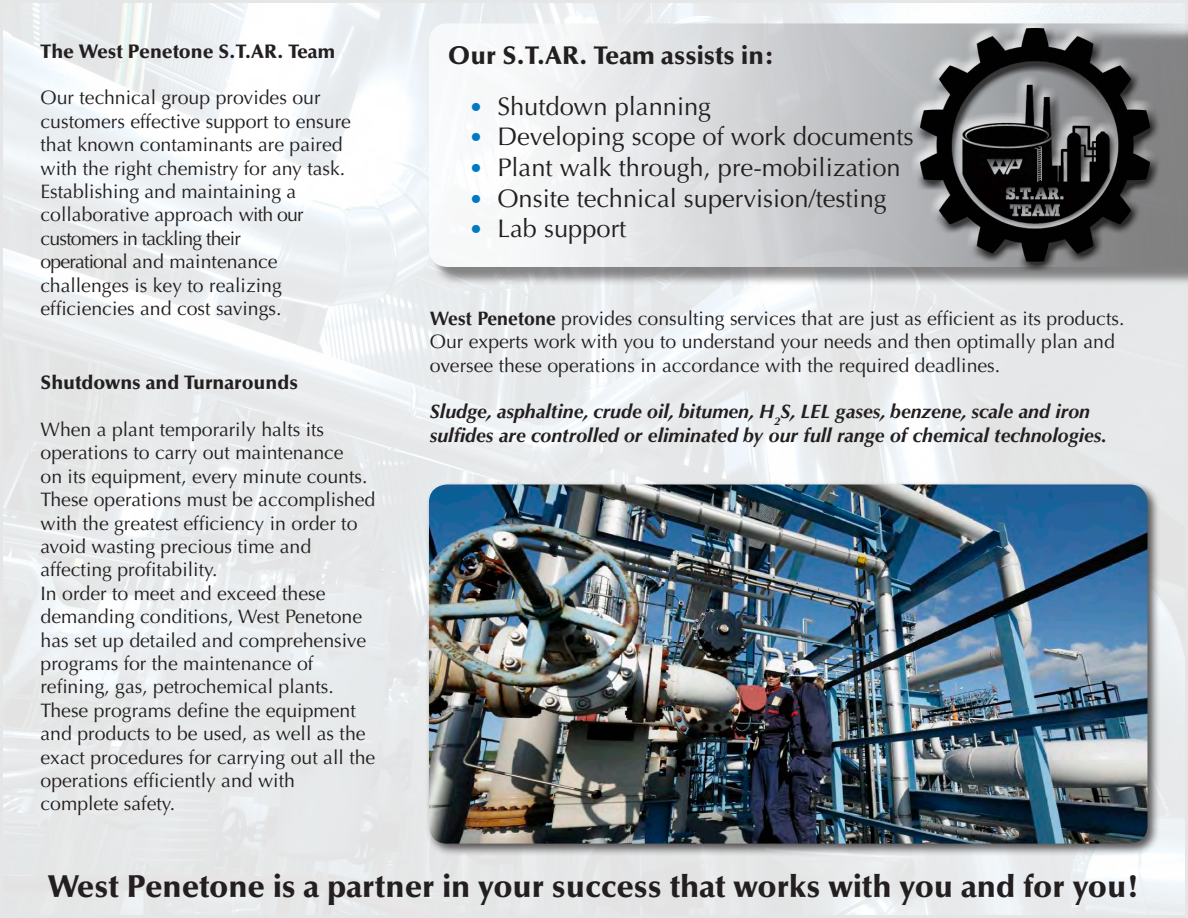
<style>
.page{position:relative;width:1188px;height:918px;background:#fff}
.page>*{position:absolute;margin:0;border:0;box-sizing:border-box;transform-origin:0 0}
.t1{font:900 31.5px "Optima";color:#231f20}
.t2{font:25.5px "Optima";color:#231f20}
.t3{font:900 25.5px "Optima";color:#231f20}
.t4{font:19.5px/23.4px "Optima";color:#231f20}
.t5{font:italic 700 19.5px "Optima";color:#231f20}
.t6{font:900 19.5px "Optima";color:#231f20}
.t7{font:19.5px "Optima";letter-spacing:-.04em;color:#231f20}
.s1{font-weight:900;font-size:22.5px;color:#0079c2}
.s2{font-weight:700}
</style>
<div class="page">
<div style="left:431px;top:26px;width:757px;height:260px;background:#231f20;opacity:.75"></div>
<svg style="left:429px;top:23px;width:759px;height:244px"></svg>
<div style="left:909px;top:18px;width:249px;height:249px;background:#fff;opacity:.75"></div>
<div style="left:912px;top:23px;width:249px;height:249px;background:#231f20;opacity:.75"></div>
<img style="left:920px;top:28px;width:230px;height:233px">
<div style="left:426px;top:481px;width:734px;height:376px;background:#231f20;opacity:.75"></div>
<img style="left:429px;top:484px;width:719px;height:360px">
<p class="t6" style="left:40px;top:40px;width:296px">The West Penetone S.T.AR. Team</p>
<p class="t4" style="left:40px;top:86px;width:312px">Our technical group provides our customers effective support to ensure that known contaminants are paired with the right chemistry for any task.<br>Establishing and maintaining a</p>
<p class="t4" style="left:40px;top:203px;width:265px">collaborative approach with our</p>
<p class="t7" style="left:40px;top:227px;width:202px">customers in tackling their</p>
<p class="t4" style="left:40px;top:250px;width:239px">operational and maintenance</p>
<p class="t4" style="left:40px;top:274px;width:243px">challenges is key to realizing</p>
<p class="t4" style="left:40px;top:297px;width:243px">efficiencies and cost savings.</p>
<p class="t6" style="left:40px;top:371px;width:259px">Shutdowns and Turnarounds</p>
<p class="t4" style="left:40px;top:418px;width:285px">When a plant temporarily halts its</p>
<p class="t4" style="left:40px;top:441px;width:305px">operations to carry out maintenance</p>
<p class="t4" style="left:40px;top:465px;width:336px">on its equipment, every minute counts.<br>These operations must be accomplished with the greatest efficiency in order to avoid wasting precious time and</p>
<p class="t4" style="left:40px;top:558px;width:179px">affecting profitability.</p>
<p class="t4" style="left:40px;top:582px;width:287px">In order to meet and exceed these</p>
<p class="t4" style="left:40px;top:605px;width:323px">demanding conditions, West Penetone</p>
<p class="t4" style="left:40px;top:629px;width:327px">has set up detailed and comprehensive programs for the maintenance of</p>
<p class="t4" style="left:40px;top:675px;width:295px">refining, gas, petrochemical plants.</p>
<p class="t4" style="left:40px;top:699px;width:336px">These programs define the equipment and products to be used, as well as the exact procedures for carrying out all the</p>
<p class="t4" style="left:40px;top:769px;width:256px">operations efficiently and with</p>
<p class="t4" style="left:40px;top:792px;width:136px">complete safety.</p>
<p class="t3" style="left:448px;top:41px;width:329px">Our S.T.AR. Team assists in:</p>
<p class="t2" style="left:470px;top:91px;width:242px"><span class="s1">•</span> Shutdown planning</p>
<p class="t2" style="left:470px;top:122px;width:445px"><span class="s1">•</span> Developing scope of work documents</p>
<p class="t2" style="left:470px;top:153px;width:432px"><span class="s1">•</span> Plant walk through, pre-mobilization</p>
<p class="t2" style="left:470px;top:183px;width:418px"><span class="s1">•</span> Onsite technical supervision/testing</p>
<p class="t2" style="left:470px;top:214px;width:157px"><span class="s1">•</span> Lab support</p>
<p class="t4" style="left:430px;top:307px;width:696px"><span class="s2">West Penetone</span> provides consulting services that are just as efficient as its products.<br>Our experts work with you to understand your needs and then optimally plan and oversee these operations in accordance with the required deadlines.</p>
<p class="t5" style="left:430px;top:400px;width:662px">Sludge, asphaltine, crude oil, bitumen, H<sub>2</sub>S, LEL gases, benzene, scale and iron</p>
<p class="t5" style="left:430px;top:424px;width:679px">sulfides are controlled or eliminated by our full range of chemical technologies.</p>
<p class="t1" style="left:48px;top:868px;width:1094px">West Penetone is a partner in your success that works with you and for you!</p>
</div>
